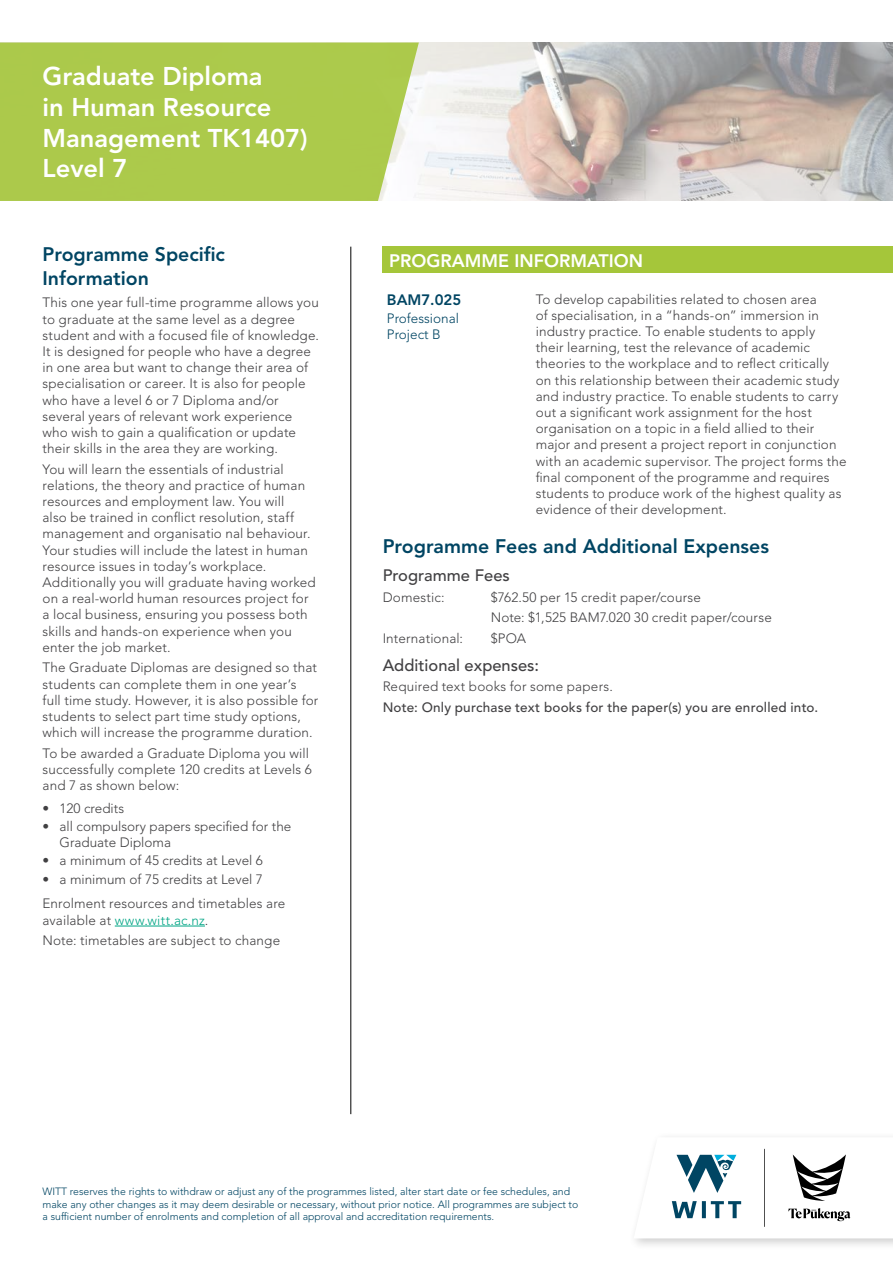
<style>
.page{position:relative;width:893px;height:1263px;background:#fff}
.page>*{position:absolute;margin:0;border:0;box-sizing:border-box;transform-origin:0 0}
.t1{font:800 25.5px/30.6px "Avenir LT Pro";color:#fff}
.t2{font:800 19.5px/23.4px "Avenir LT Pro";color:#004563}
.t3{font:800 18px "Avenir LT Pro";color:#fff}
.t4{font:500 16.5px "Avenir LT Pro";color:#414042}
.t5{font:800 15px "Avenir LT Pro";color:#004563}
.t6{font:300 13.5px/16.2px "Avenir LT Pro";letter-spacing:.01em;color:#414042}
.t7{font:500 13.5px "Avenir LT Pro";letter-spacing:.015em;color:#414042}
.t8{font:300 13.5px/16.2px "Avenir LT Pro";color:#004563}
.t9{font:300 10.5px/12.6px "Avenir LT Pro";color:#004563}
.s1{color:#00a585}
</style>
<div class="page">
<div style="left:383px;top:247px;width:510px;height:26px;background:#a5c63a"></div>
<hr style="left:351px;top:247px;width:1px;height:867px;background:#000">
<div style="left:628px;top:1131px;width:265px;height:119px;background:#000;opacity:.2"></div>
<svg style="left:634px;top:1137px;width:259px;height:101px"></svg>
<img style="left:419px;top:43px;width:474px;height:158px">
<div style="left:0;top:43px;width:419px;height:158px;background:#acca4b"></div>
<hr style="left:115px;top:926px;width:90px;height:1px;background:#00a585">
<h1 class="t1" style="left:43px;top:61px;width:267px">Graduate Diploma<br>in Human Resource<br>Management TK1407)<br>Level 7</h1>
<h2 class="t2" style="left:43px;top:243px;width:184px">Programme Specific<br>Information</h2>
<p class="t6" style="left:43px;top:295px;width:278px">This one year full-time programme allows you to graduate at the same level as a degree student and with a focused file of knowledge.<br>It is designed for people who have a degree in one area but want to change their area of specialisation or career. It is also for people who have a level 6 or 7 Diploma and/or several years of relevant work experience who wish to gain a qualification or update their skills in the area they are working.</p>
<p class="t6" style="left:43px;top:461px;width:275px">You will learn the essentials of industrial relations, the theory and practice of human resources and employment law. You will<br>also be trained in conflict resolution, staff management and organisatio nal behaviour.<br>Your studies will include the latest in human resource issues in today’s workplace.<br>Additionally you will graduate having worked on a real-world human resources project for a local business, ensuring you possess both skills and hands-on experience when you enter the job market.</p>
<p class="t6" style="left:43px;top:660px;width:277px">The Graduate Diplomas are designed so that students can complete them in one year’s<br>full time study. However, it is also possible for students to select part time study options, which will increase the programme duration.</p>
<p class="t6" style="left:43px;top:745px;width:271px">To be awarded a Graduate Diploma you will successfully complete 120 credits at Levels 6 and 7 as shown below:</p>
<p class="t6" style="left:43px;top:800px;width:83px">• 120 credits</p>
<p class="t6" style="left:60px;top:818px;width:233px;text-indent:-17px">• all compulsory papers specified for the<br>Graduate Diploma</p>
<p class="t6" style="left:43px;top:853px;width:222px">• a minimum of 45 credits at Level 6</p>
<p class="t6" style="left:43px;top:867px;width:244px;line-height:24.8px">• a minimum of 75 credits at Level 7<br>Enrolment resources and timetables are</p>
<p class="t6" style="left:43px;top:910px;width:239px;line-height:20.4px">available at <span class="s1">www.witt.ac.nz</span>.<br>Note: timetables are subject to change</p>
<h3 class="t3" style="left:389px;top:250px;width:255px">PROGRAMME INFORMATION</h3>
<p class="t6" style="left:536px;top:291px;width:312px">To develop capabilities related to chosen area<br>of specialisation, in a “hands-on” immersion in industry practice. To enable students to apply<br>their learning, test the relevance of academic theories to the workplace and to reflect critically on this relationship between their academic study and industry practice. To enable students to carry out a significant work assignment for the host organisation on a topic in a field allied to their major and present a project report in conjunction with an academic supervisor. The project forms the final component of the programme and requires students to produce work of the highest quality as evidence of their development.</p>
<h2 class="t2" style="left:383px;top:535px;width:388px">Programme Fees and Additional Expenses</h2>
<p class="t4" style="left:383px;top:566px;width:129px">Programme Fees</p>
<p class="t6" style="left:383px;top:589px;width:64px">Domestic:</p>
<p class="t6" style="left:491px;top:587px;width:283px;line-height:20.4px">$762.50 per 15 credit paper/course<br>Note: $1,525 BAM7.020 30 credit paper/course</p>
<p class="t6" style="left:383px;top:630px;width:82px">International:</p>
<p class="t6" style="left:491px;top:630px;width:37px">$POA</p>
<p class="t4" style="left:383px;top:655px;width:158px">Additional expenses:</p>
<p class="t6" style="left:383px;top:679px;width:232px">Required text books for some papers.</p>
<p class="t7" style="left:383px;top:699px;width:437px">Note: Only purchase text books for the paper(s) you are enrolled into.</p>
<p class="t5" style="left:387px;top:291px;width:76px">BAM7.025</p>
<p class="t8" style="left:387px;top:310px;width:74px">Professional<br>Project B</p>
<p class="t9" style="left:43px;top:1185px;width:537px">WITT reserves the rights to withdraw or adjust any of the programmes listed, alter start date or fee schedules, and make any other changes as it may deem desirable or necessary, without prior notice. All programmes are subject to a sufficient number of enrolments and completion of all approval and accreditation requirements.</p>
</div>
